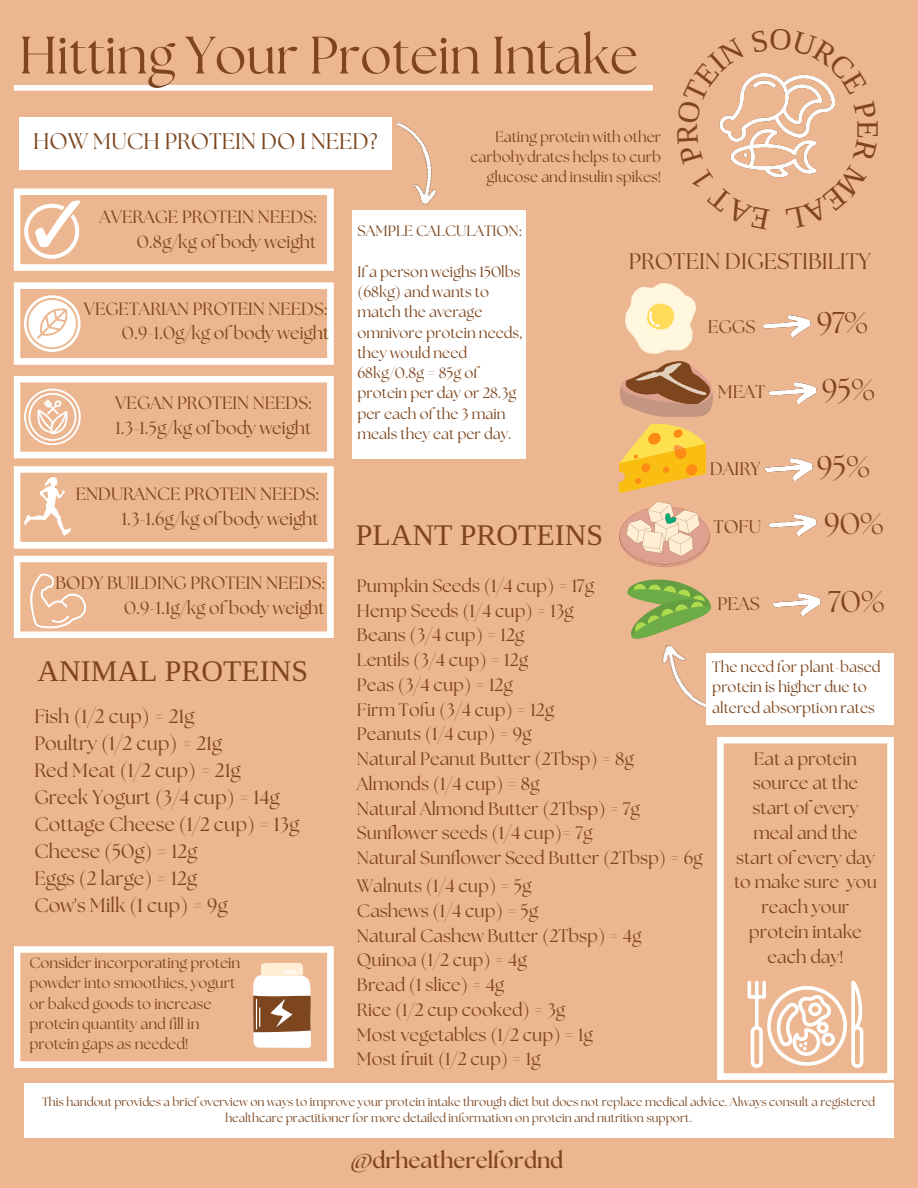
<style>
.page{position:relative;width:918px;height:1188px;background:#ebb690}
.page>*{position:absolute;margin:0;border:0;box-sizing:border-box;transform-origin:0 0}
.t1{font:52.5px "The Seasons";color:#7d461e}
.t2{font:30.9px "Libra Serif Modern";color:#7d461e}
.t3{font:30px "Libra Serif Modern";color:#7d461e}
.t4{font:30px "The Seasons";color:#7d461e}
.t5{font:22.5px "The Seasons";color:#7d461e}
.t6{font:700 22.5px "The Seasons";color:#7d461e}
.t7{font:19.5px/27px "The Seasons";color:#7d461e}
.t8{font:18.15px "The Seasons";color:#7d461e}
.t9{font:18px/24.8px "The Seasons";color:#7d461e;text-align:center}
.t10{font:17.7px "The Seasons";color:#7d461e}
.t11{font:15px/20.2px "The Seasons";color:#7d461e}
.t12{font:12px/16px "The Seasons";color:#7d461e;text-align:center}
</style>
<div class="page">
<div style="left:14px;top:85px;width:639px;height:6px;background:#fff"></div>
<img style="left:670px;top:667px;width:36px;height:41px">
<div style="left:24px;top:1083px;width:870px;height:55px;background:#fff"></div>
<div style="left:19px;top:117px;width:373px;height:53px;background:#fff"></div>
<svg style="left:14px;top:189px;width:320px;height:82px"></svg>
<svg style="left:14px;top:282px;width:320px;height:83px"></svg>
<svg style="left:14px;top:376px;width:320px;height:82px"></svg>
<svg style="left:14px;top:466px;width:320px;height:83px"></svg>
<svg style="left:14px;top:556px;width:320px;height:82px"></svg>
<img style="left:396px;top:122px;width:41px;height:83px">
<div style="left:706px;top:653px;width:188px;height:72px;background:#fff"></div>
<svg style="left:620px;top:361px;width:93px;height:56px"></svg>
<img style="left:768px;top:382px;width:49px;height:23px">
<svg style="left:619px;top:424px;width:87px;height:69px"></svg>
<img style="left:765px;top:459px;width:48px;height:22px">
<img style="left:625px;top:284px;width:71px;height:69px">
<img style="left:763px;top:315px;width:48px;height:23px">
<img style="left:768px;top:514px;width:49px;height:23px">
<svg style="left:619px;top:501px;width:93px;height:166px"></svg>
<img style="left:772px;top:594px;width:49px;height:22px">
<div style="left:353px;top:210px;width:173px;height:248px;background:#fff"></div>
<svg style="left:14px;top:946px;width:320px;height:122px"></svg>
<svg style="left:717px;top:737px;width:177px;height:343px"></svg>
<svg style="left:748px;top:981px;width:115px;height:87px"></svg>
<svg style="left:719px;top:73px;width:116px;height:105px"></svg>
<h1 class="t1" style="left:19px;top:31px;width:620px">Hitting Your Protein Intake</h1>
<p class="t5" style="left:33px;top:131px;width:346px">HOW MUCH PROTEIN DO I NEED?</p>
<p class="t11" style="left:471px;top:127px;width:192px;text-align:right">Eating protein with other carbohydrates helps to curb glucose and insulin spikes!</p>
<p class="t2" style="left:884px;top:120px;width:21px;rotate:90deg">E</p>
<h4 class="t10" style="left:100px;top:209px;width:218px">AVERAGE PROTEIN NEEDS:</h4>
<p class="t10" style="left:137px;top:234px;width:181px">0.8g/kg of body weight</p>
<h3 class="t10" style="left:84px;top:300px;width:245px">VEGETARIAN PROTEIN NEEDS:</h3>
<p class="t10" style="left:122px;top:325px;width:209px">0.9-1.0g/kg of body weight</p>
<h6 class="t10" style="left:115px;top:395px;width:197px">VEGAN PROTEIN NEEDS:</h6>
<p class="t10" style="left:116px;top:420px;width:197px">1.3-1.5g/kg of body weight</p>
<h3 class="t10" style="left:76px;top:486px;width:244px">ENDURANCE PROTEIN NEEDS:</h3>
<p class="t10" style="left:122px;top:511px;width:198px">1.3-1.6g/kg of body weight</p>
<h6 class="t10" style="left:55px;top:575px;width:271px">BODY BUILDING PROTEIN NEEDS:</h6>
<p class="t10" style="left:124px;top:600px;width:202px">0.9-1.1g/kg of body weight</p>
<h3 class="t3" style="left:38px;top:655px;width:272px">ANIMAL PROTEINS</h3>
<p class="t7" style="left:34px;top:704px;width:266px">Fish (1/2 cup) = 21g<br>Poultry (1/2 cup) = 21g<br>Red Meat (1/2 cup) = 21g<br>Greek Yogurt (3/4 cup) = 14g<br>Cottage Cheese (1/2 cup) = 13g<br>Cheese (50g) = 12g<br>Eggs (2 large) = 12g<br>Cow's Milk (1 cup) = 9g</p>
<p class="t11" style="left:29px;top:954px;width:212px">Consider incorporating protein powder into smoothies, yogurt or baked goods to increase protein quantity and fill in protein gaps as needed!</p>
<p class="t11" style="left:357px;top:222px;width:165px">SAMPLE CALCULATION:</p>
<p class="t11" style="left:357px;top:263px;width:167px">If a person weighs 150lbs (68kg) and wants to match the average omnivore protein needs, they would need<br>68kg/0.8g = 85g of protein per day or 28.3g per each of the 3 main meals they eat per day.</p>
<p class="t5" style="left:629px;top:251px;width:244px">PROTEIN DIGESTIBILITY</p>
<h3 class="t8" style="left:708px;top:319px;width:49px">EGGS</h3>
<h2 class="t4" style="left:817px;top:309px;width:53px">97%</h2>
<h6 class="t8" style="left:718px;top:383px;width:49px">MEAT</h6>
<h3 class="t4" style="left:822px;top:376px;width:54px">95%</h3>
<p class="t8" style="left:710px;top:460px;width:52px">DAIRY</p>
<p class="t4" style="left:817px;top:453px;width:54px">95%</p>
<p class="t3" style="left:356px;top:520px;width:249px">PLANT PROTEINS</p>
<h1 class="t9" style="left:357px;top:575px;width:239px">Pumpkin Seeds (1/4 cup) = 17g</h1>
<h4 class="t9" style="left:357px;top:599px;width:218px">Hemp Seeds (1/4 cup) = 13g</h4>
<p class="t9" style="left:357px;top:624px;width:169px">Beans (3/4 cup) = 12g</p>
<p class="t9" style="left:357px;top:649px;width:173px">Lentils (3/4 cup) = 12g</p>
<p class="t9" style="left:357px;top:674px;width:157px">Peas (3/4 cup) = 12g</p>
<p class="t9" style="left:357px;top:698px;width:199px">Firm Tofu (3/4 cup) = 12g</p>
<p class="t9" style="left:357px;top:723px;width:176px">Peanuts (1/4 cup) = 9g</p>
<p class="t9" style="left:357px;top:748px;width:279px">Natural Peanut Butter (2Tbsp) = 8g</p>
<p class="t9" style="left:357px;top:773px;width:184px">Almonds (1/4 cup) = 8g</p>
<p class="t9" style="left:357px;top:797px;width:285px">Natural Almond Butter (2Tbsp) = 7g</p>
<p class="t9" style="left:357px;top:822px;width:237px">Sunflower seeds (1/4 cup)= 7g</p>
<p class="t9" style="left:357px;top:847px;width:347px">Natural Sunflower Seed Butter (2Tbsp) = 6g</p>
<p class="t9" style="left:357px;top:875px;width:176px">Walnuts (1/4 cup) = 5g</p>
<p class="t9" style="left:357px;top:899px;width:183px">Cashews (1/4 cup) = 5g</p>
<p class="t9" style="left:357px;top:924px;width:286px">Natural Cashew Butter (2Tbsp) = 4g</p>
<p class="t9" style="left:357px;top:949px;width:171px">Quinoa (1/2 cup) = 4g</p>
<p class="t9" style="left:357px;top:974px;width:149px">Bread (1 slice) = 4g</p>
<p class="t9" style="left:357px;top:998px;width:210px">Rice (1/2 cup cooked) = 3g</p>
<p class="t9" style="left:357px;top:1023px;width:237px">Most vegetables (1/2 cup) = 1g</p>
<p class="t9" style="left:357px;top:1048px;width:185px">Most fruit (1/2 cup) = 1g</p>
<p class="t8" style="left:714px;top:518px;width:49px">TOFU</p>
<p class="t4" style="left:824px;top:510px;width:61px">90%</p>
<p class="t8" style="left:717px;top:595px;width:44px">PEAS</p>
<p class="t4" style="left:828px;top:588px;width:58px">70%</p>
<p class="t11" style="left:712px;top:658px;width:170px">The need for plant-based protein is higher due to altered absorption rates</p>
<p class="t9" style="left:734px;top:747px;width:144px">Eat a protein source at the start of every meal and the start of every day to make sure you reach your protein intake each day!</p>
<p class="t12" style="left:42px;top:1095px;width:834px">This handout provides a brief overview on ways to improve your protein intake through diet but does not replace medical advice. Always consult a registered healthcare practitioner for more detailed information on protein and nutrition support.</p>
<p class="t6" style="left:351px;top:1150px;width:214px">@drheatherelfordnd</p>
</div>
